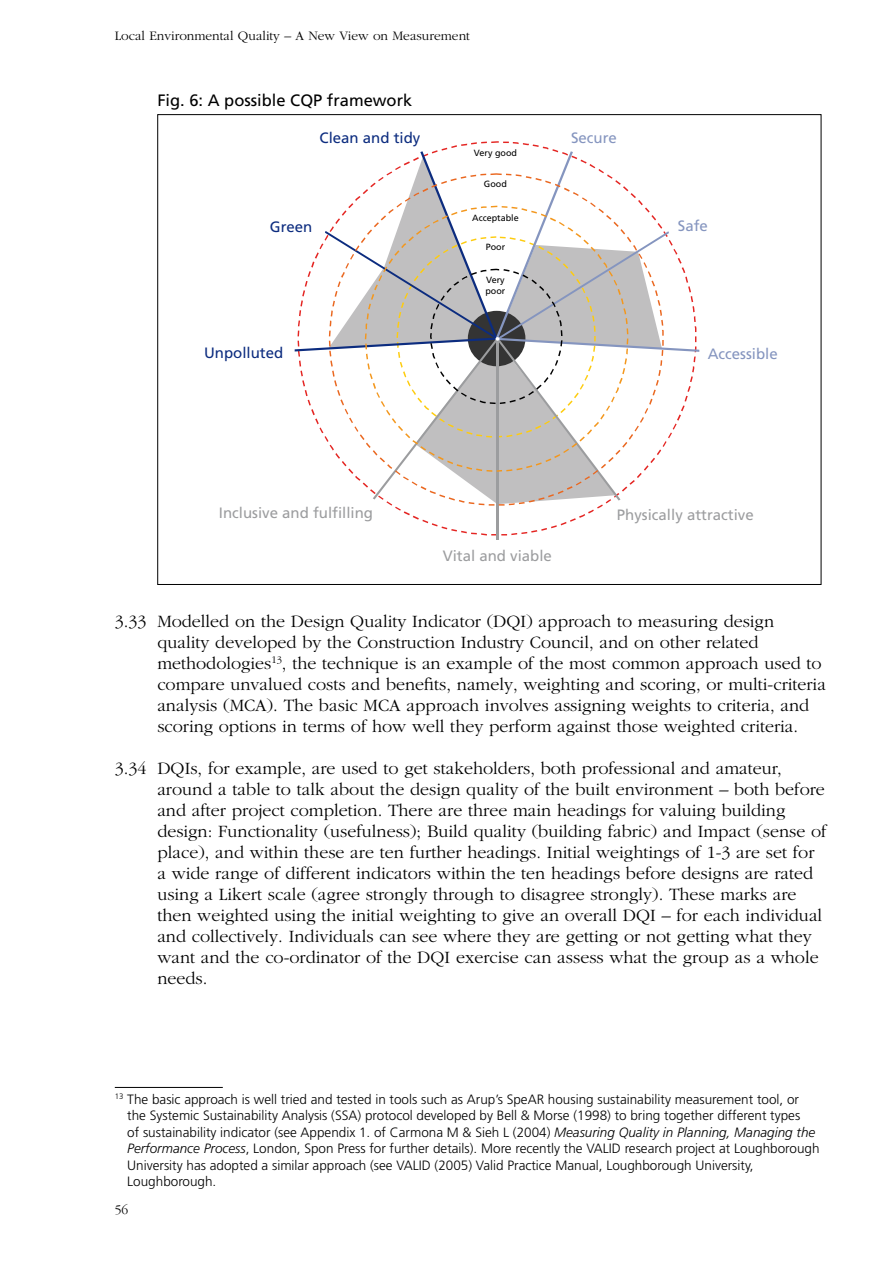
<style>
.page{position:relative;width:893px;height:1263px;background:#fff}
.page>*{position:absolute;margin:0;border:0;box-sizing:border-box;transform-origin:0 0}
.t1{font:300 18px/21px "Garamond";color:#000}
.t2{font:16.5px "Frutiger";color:#000}
.t3{font:15px "Frutiger";color:#9c9d9f}
.t4{font:15px "Frutiger";color:#0c2c7f}
.t5{font:15px "Frutiger";color:#8595bf}
.t6{font:300 13.5px/16.5px "Frutiger";color:#000}
.t7{font:300 13.5px "Garamond";color:#000}
.t8{font:9px/10.8px "Frutiger";color:#000}
.s1{font-style:italic}
</style>
<div class="page">
<hr style="left:496px;top:339px;width:2px;height:201px;background:#9c9d9f">
<svg style="left:295px;top:151px;width:404px;height:353px"></svg>
<hr style="left:115px;top:1087px;width:108px;height:1px;background:#000">
<p class="t7" style="left:115px;top:29px;width:357px">Local Environmental Quality – A New View on Measurement</p>
<p class="t2" style="left:157px;top:91px;width:256px">Fig. 6: A possible CQP framework</p>
<p class="t4" style="left:319px;top:129px;width:102px">Clean and tidy</p>
<p class="t5" style="left:571px;top:129px;width:47px">Secure</p>
<p class="t4" style="left:270px;top:218px;width:44px">Green</p>
<p class="t8" style="left:474px;top:147px;width:45px">Very good</p>
<p class="t8" style="left:484px;top:179px;width:24px">Good</p>
<p class="t8" style="left:472px;top:212px;width:48px">Acceptable</p>
<p class="t8" style="left:486px;top:241px;width:21px">Poor</p>
<p class="t8" style="left:485px;top:274px;width:21px">Very poor</p>
<p class="t5" style="left:678px;top:217px;width:32px">Safe</p>
<p class="t4" style="left:204px;top:344px;width:81px">Unpolluted</p>
<p class="t5" style="left:708px;top:345px;width:72px">Accessible</p>
<p class="t3" style="left:219px;top:504px;width:156px">Inclusive and fulfilling</p>
<p class="t3" style="left:443px;top:547px;width:110px">Vital and viable</p>
<p class="t3" style="left:617px;top:506px;width:138px">Physically attractive</p>
<p class="t1" style="left:157px;top:611px;width:670px;text-indent:-43px">3.33 Modelled on the Design Quality Indicator (DQI) approach to measuring design quality developed by the Construction Industry Council, and on other related methodologies<sup>13</sup>, the technique is an example of the most common approach used to compare unvalued costs and benefits, namely, weighting and scoring, or multi-criteria analysis (MCA). The basic MCA approach involves assigning weights to criteria, and scoring options in terms of how well they perform against those weighted criteria.</p>
<p class="t1" style="left:157px;top:758px;width:671px;text-indent:-43px">3.34 DQIs, for example, are used to get stakeholders, both professional and amateur, around a table to talk about the design quality of the built environment – both before and after project completion. There are three main headings for valuing building design: Functionality (usefulness); Build quality (building fabric) and Impact (sense of place), and within these are ten further headings. Initial weightings of 1-3 are set for a wide range of different indicators within the ten headings before designs are rated using a Likert scale (agree strongly through to disagree strongly). These marks are then weighted using the initial weighting to give an overall DQI – for each individual and collectively. Individuals can see where they are getting or not getting what they want and the co-ordinator of the DQI exercise can assess what the group as a whole needs.</p>
<p class="t6" style="left:127px;top:1091px;width:694px;text-indent:-13px"><sup>13</sup> The basic approach is well tried and tested in tools such as Arup’s SpeAR housing sustainability measurement tool, or the Systemic Sustainability Analysis (SSA) protocol developed by Bell &amp; Morse (1998) to bring together different types<br>of sustainability indicator (see Appendix 1. of Carmona M &amp; Sieh L (2004) <span class="s1">Measuring Quality in Planning, Managing the Performance Process</span>, London, Spon Press for further details). More recently the VALID research project at Loughborough University has adopted a similar approach (see VALID (2005) Valid Practice Manual, Loughborough University, Loughborough.</p>
<p class="t7" style="left:115px;top:1202px;width:15px">56</p>
</div>
